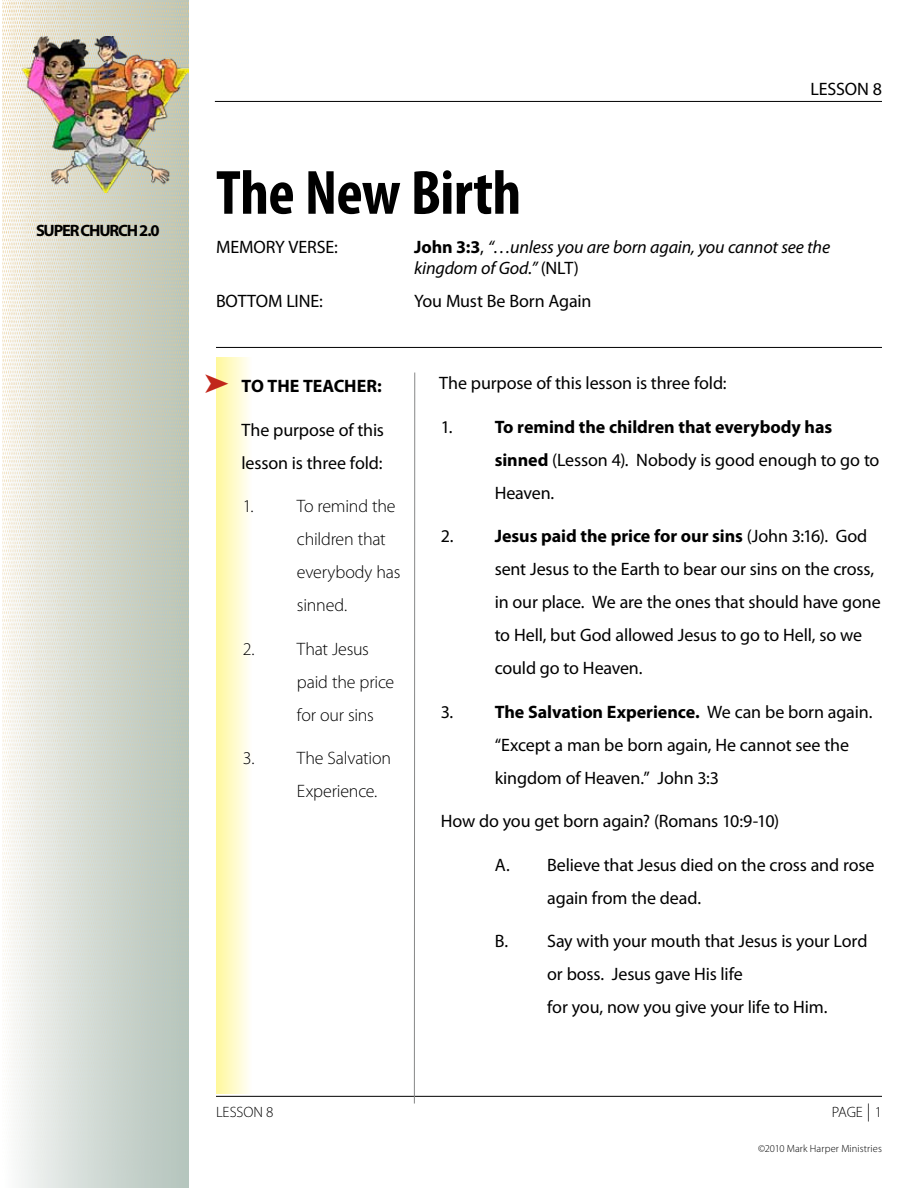
<style>
.page{position:relative;width:918px;height:1188px;background:#fff}
.page>*{position:absolute;margin:0;border:0;box-sizing:border-box;transform-origin:0 0}
.t1{font:700 condensed 63px "Myriad Pro";letter-spacing:-.01em;color:#000}
.t2{font:18px/33px "Myriad Pro";letter-spacing:-.01em;color:#000}
.t3{font:300 18px/33px "Myriad Pro";letter-spacing:-.015em;color:#000}
.t4{font:italic 18px/21.6px "Myriad Pro";letter-spacing:-.01em;color:#000}
.t5{font:700 18px "Myriad Pro";letter-spacing:-.005em;color:#000}
.t6{font:700 16.5px "Myriad Pro";letter-spacing:-.075em;color:#000}
.t7{font:300 15px "Myriad Pro";letter-spacing:-.005em;color:#000}
.t8{font:300 10.5px "Myriad Pro";letter-spacing:.01em;color:#000}
.s1{font-weight:700;font-style:normal}
.s2{font-style:normal}
.s3{font-weight:700}
.s4{font-size:18px}
</style>
<div class="page">
<hr style="left:216px;top:1096px;width:666px;height:1px;background:#000">
<hr style="left:215px;top:101px;width:667px;height:1px;background:#000">
<svg style="left:216px;top:357px;width:33px;height:737px"></svg>
<hr style="left:216px;top:347px;width:666px;height:1px;background:#000">
<img style="left:3px;top:0;width:185px;height:1188px">
<img style="left:23px;top:36px;width:165px;height:157px">
<hr style="left:414px;top:373px;width:1px;height:731px;background:#868787">
<svg style="left:216px;top:374px;width:12px;height:19px"></svg>
<p class="t6" style="left:36px;top:220px;width:125px">SUPER CHURCH 2.0</p>
<p class="t2" style="left:811px;top:72px;width:73px">LESSON 8</p>
<h1 class="t1" style="left:216px;top:153px;width:307px">The New Birth</h1>
<p class="t2" style="left:216px;top:230px;width:123px">MEMORY VERSE:</p>
<p class="t4" style="left:414px;top:236px;width:418px"><span class="s1">John 3:3</span><span class="s2">,</span> “…unless you are born again, you cannot see the kingdom of God.” <span class="s2">(NLT)</span></p>
<p class="t2" style="left:216px;top:285px;width:108px">BOTTOM LINE:</p>
<p class="t2" style="left:414px;top:285px;width:179px">You Must Be Born Again</p>
<p class="t5" style="left:242px;top:374px;width:142px">TO THE TEACHER:</p>
<p class="t2" style="left:242px;top:413px;width:144px">The purpose of this lesson is three fold:</p>
<p class="t3" style="left:243px;top:490px;width:12px">1.</p>
<p class="t3" style="left:297px;top:490px;width:105px">To remind the children that everybody has sinned.</p>
<p class="t3" style="left:297px;top:632px;width:99px;text-indent:-54px">2. That Jesus paid the price for our sins</p>
<p class="t3" style="left:297px;top:742px;width:96px;text-indent:-54px">3. The Salvation<br>Experience.</p>
<p class="t2" style="left:439px;top:367px;width:289px">The purpose of this lesson is three fold:</p>
<p class="t2" style="left:495px;top:410px;width:386px;text-indent:-54px">1. <span class="s3">To remind the children that everybody has sinned</span> (Lesson 4). Nobody is good enough to go to<br>Heaven.</p>
<p class="t2" style="left:495px;top:520px;width:388px;text-indent:-54px">2. <span class="s3">Jesus paid the price for our sins</span> (John 3:16). God sent Jesus to the Earth to bear our sins on the cross, in our place. We are the ones that should have gone to Hell, but God allowed Jesus to go to Hell, so we could go to Heaven.</p>
<p class="t2" style="left:495px;top:695px;width:379px;text-indent:-54px">3. <span class="s3">The Salvation Experience.</span> We can be born again. “Except a man be born again, He cannot see the kingdom of Heaven.” John 3:3</p>
<p class="t2" style="left:441px;top:805px;width:340px">How do you get born again? (Romans 10:9-10)</p>
<p class="t2" style="left:547px;top:848px;width:329px;text-indent:-53px">A. Believe that Jesus died on the cross and rose again from the dead.</p>
<p class="t2" style="left:547px;top:925px;width:322px;text-indent:-53px">B. Say with your mouth that Jesus is your Lord or boss. Jesus gave His life<br>for you, now you give your life to Him.</p>
<p class="t7" style="left:216px;top:1103px;width:59px">LESSON 8</p>
<p class="t7" style="left:832px;top:1103px;width:52px">PAGE <span class="s4">|</span> 1</p>
<p class="t8" style="left:758px;top:1142px;width:125px">©2010 Mark Harper Ministries</p>
</div>
